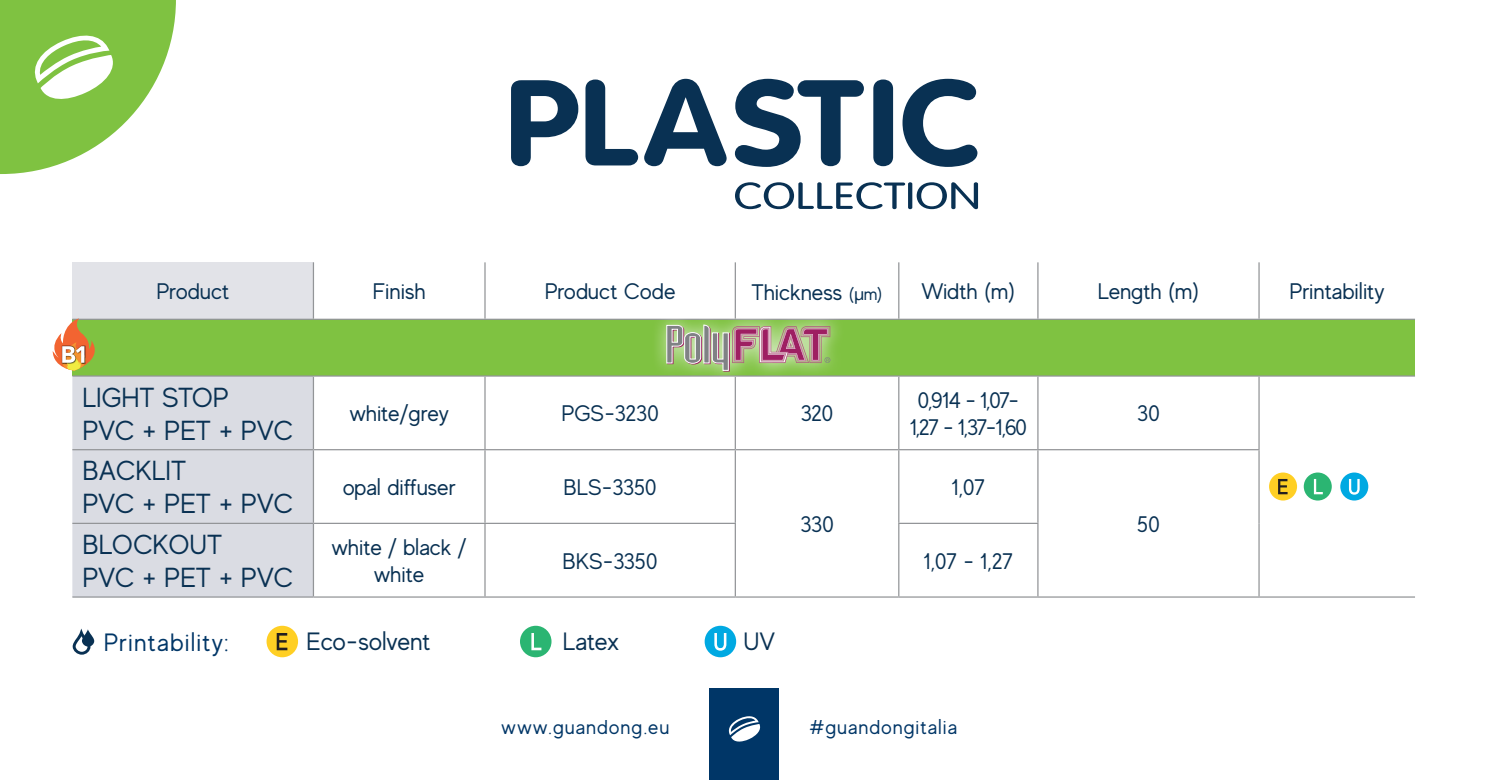
<style>
.page{position:relative;width:1489px;height:780px;background:#fff}
.page>*{position:absolute;margin:0;border:0;box-sizing:border-box;transform-origin:0 0}
.t1{font:27.5px "MADE Evolve Sans";color:#093153}
.t2{font:25px "MADE Evolve Sans";letter-spacing:-.01em;color:#093153}
.t3{font:25px "MADE Evolve Sans";letter-spacing:.05em;color:#003667}
.t4{font:22.5px/27px "MADE Evolve Sans";letter-spacing:-.01em;color:#093153;text-align:center}
.t5{font:22.5px/27px "MADE Evolve Sans";letter-spacing:-.075em;color:#093153;text-align:center}
.t6{font:20px "MADE Evolve Sans";letter-spacing:.05em;color:#003667}
.s1{font-size:17.5px}
.s2{font-family:"DM Sans";font-size:17.5px}
</style>
<div class="page">
<svg style="left:72px;top:628px;width:22px;height:26px"></svg>
<div style="left:266px;top:625px;width:32px;height:32px;background:#ffcf24;border-radius:50%"></div>
<svg style="left:277px;top:633px;width:10px;height:17px"></svg>
<div style="left:520px;top:625px;width:31px;height:32px;background:#2bb572;border-radius:50%"></div>
<svg style="left:531px;top:633px;width:10px;height:17px"></svg>
<div style="left:704px;top:625px;width:32px;height:32px;background:#00a9e2;border-radius:50%"></div>
<svg style="left:714px;top:633px;width:12px;height:17px"></svg>
<div style="left:709px;top:688px;width:70px;height:92px;background:#003667"></div>
<svg style="left:728px;top:716px;width:33px;height:26px"></svg>
<svg style="left:0;top:0;width:176px;height:174px"></svg>
<svg style="left:735px;top:182px;width:170px;height:27px"></svg>
<hr style="left:908px;top:182px;width:4px;height:27px;background:#093153;border-radius:2px">
<svg style="left:916px;top:182px;width:62px;height:27px"></svg>
<svg style="left:876px;top:82px;width:20px;height:87px"></svg>
<svg style="left:511px;top:79px;width:216px;height:88px"></svg>
<svg style="left:735px;top:79px;width:129px;height:88px"></svg>
<div style="left:873px;top:79px;width:20px;height:87px;background:#093153;border-radius:10px"></div>
<svg style="left:902px;top:79px;width:76px;height:88px"></svg>
<div style="left:72px;top:262px;width:241px;height:57px;background:#e2e3e8"></div>
<div style="left:72px;top:319px;width:1342px;height:57px;background:#7fc241"></div>
<div style="left:72px;top:376px;width:241px;height:220px;background:#dadce3"></div>
<hr style="left:313px;top:262px;width:1px;height:56px;background:#939598">
<hr style="left:484px;top:262px;width:1px;height:56px;background:#939598">
<hr style="left:734px;top:262px;width:2px;height:56px;background:#939598">
<hr style="left:898px;top:262px;width:1px;height:56px;background:#939598">
<hr style="left:1037px;top:262px;width:1px;height:56px;background:#939598">
<hr style="left:1258px;top:262px;width:1px;height:56px;background:#939598">
<hr style="left:72px;top:318px;width:241px;height:2px;background:#939598">
<hr style="left:313px;top:318px;width:172px;height:2px;background:#939598">
<hr style="left:485px;top:318px;width:250px;height:2px;background:#939598">
<hr style="left:735px;top:318px;width:163px;height:2px;background:#939598">
<hr style="left:898px;top:318px;width:139px;height:2px;background:#939598">
<hr style="left:1037px;top:318px;width:221px;height:2px;background:#939598">
<hr style="left:1258px;top:318px;width:156px;height:2px;background:#939598">
<hr style="left:313px;top:376px;width:1px;height:73px;background:#939598">
<hr style="left:484px;top:376px;width:1px;height:73px;background:#939598">
<hr style="left:734px;top:376px;width:2px;height:73px;background:#939598">
<hr style="left:898px;top:376px;width:1px;height:73px;background:#939598">
<hr style="left:1037px;top:376px;width:1px;height:73px;background:#939598">
<hr style="left:313px;top:450px;width:1px;height:72px;background:#939598">
<hr style="left:484px;top:450px;width:1px;height:72px;background:#939598">
<hr style="left:734px;top:450px;width:2px;height:72px;background:#939598">
<hr style="left:898px;top:450px;width:1px;height:72px;background:#939598">
<hr style="left:1037px;top:450px;width:1px;height:72px;background:#939598">
<hr style="left:313px;top:524px;width:1px;height:72px;background:#939598">
<hr style="left:484px;top:524px;width:1px;height:72px;background:#939598">
<hr style="left:734px;top:524px;width:2px;height:72px;background:#939598">
<hr style="left:898px;top:524px;width:1px;height:72px;background:#939598">
<hr style="left:1037px;top:524px;width:1px;height:72px;background:#939598">
<hr style="left:1258px;top:376px;width:1px;height:73px;background:#939598">
<hr style="left:1258px;top:450px;width:1px;height:73px;background:#939598">
<hr style="left:1258px;top:523px;width:1px;height:73px;background:#939598">
<hr style="left:72px;top:375px;width:241px;height:1px;background:#939598">
<hr style="left:72px;top:449px;width:241px;height:1px;background:#939598">
<hr style="left:72px;top:522px;width:241px;height:2px;background:#939598">
<hr style="left:72px;top:596px;width:241px;height:1px;background:#939598">
<hr style="left:313px;top:375px;width:172px;height:1px;background:#939598">
<hr style="left:485px;top:375px;width:250px;height:1px;background:#939598">
<hr style="left:735px;top:375px;width:163px;height:1px;background:#939598">
<hr style="left:313px;top:449px;width:172px;height:1px;background:#939598">
<hr style="left:485px;top:449px;width:250px;height:1px;background:#939598">
<hr style="left:735px;top:449px;width:163px;height:1px;background:#939598">
<hr style="left:313px;top:522px;width:172px;height:2px;background:#939598">
<hr style="left:485px;top:522px;width:251px;height:2px;background:#939598">
<hr style="left:313px;top:596px;width:172px;height:1px;background:#939598">
<hr style="left:485px;top:596px;width:250px;height:1px;background:#939598">
<hr style="left:735px;top:596px;width:163px;height:1px;background:#939598">
<hr style="left:898px;top:375px;width:139px;height:1px;background:#939598">
<hr style="left:1037px;top:375px;width:221px;height:1px;background:#939598">
<hr style="left:898px;top:449px;width:139px;height:1px;background:#939598">
<hr style="left:1037px;top:449px;width:222px;height:1px;background:#939598">
<hr style="left:898px;top:522px;width:140px;height:2px;background:#939598">
<hr style="left:898px;top:596px;width:139px;height:1px;background:#939598">
<hr style="left:1037px;top:596px;width:221px;height:1px;background:#939598">
<hr style="left:1258px;top:375px;width:156px;height:1px;background:#939598">
<hr style="left:1258px;top:596px;width:156px;height:1px;background:#939598">
<div style="left:1268px;top:472px;width:28px;height:28px;background:#ffcf24;border-radius:50%"></div>
<svg style="left:1278px;top:479px;width:9px;height:15px"></svg>
<div style="left:1303px;top:472px;width:28px;height:28px;background:#2bb572;border-radius:50%"></div>
<svg style="left:1313px;top:479px;width:9px;height:15px"></svg>
<div style="left:1340px;top:472px;width:28px;height:28px;background:#00a9e2;border-radius:50%"></div>
<svg style="left:1348px;top:479px;width:11px;height:15px"></svg>
<div style="left:650px;top:309px;width:195px;height:78px;background:#fff;opacity:.75"></div>
<svg style="left:666px;top:324px;width:164px;height:47px;background:#a9a185"></svg>
<svg style="left:53px;top:318px;width:42px;height:52px"></svg>
<p class="t4" style="left:156px;top:277px;width:74px">Product</p>
<p class="t4" style="left:373px;top:277px;width:54px">Finish</p>
<p class="t4" style="left:544px;top:277px;width:132px">Product Code</p>
<p class="t4" style="left:751px;top:277px;width:132px">Thickness <span class="s1">(</span><span class="s2">µ</span><span class="s1">m)</span></p>
<p class="t4" style="left:921px;top:277px;width:95px">Width (m)</p>
<p class="t4" style="left:1097px;top:277px;width:103px">Length (m)</p>
<p class="t4" style="left:1289px;top:277px;width:96px">Printability</p>
<p class="t1" style="left:82px;top:380px;width:148px">LIGHT STOP</p>
<p class="t1" style="left:82px;top:413px;width:212px">PVC + PET + PVC</p>
<p class="t1" style="left:82px;top:453px;width:105px">BACKLIT</p>
<p class="t1" style="left:82px;top:486px;width:212px">PVC + PET + PVC</p>
<p class="t1" style="left:82px;top:527px;width:141px">BLOCKOUT</p>
<p class="t1" style="left:82px;top:560px;width:212px">PVC + PET + PVC</p>
<p class="t4" style="left:350px;top:399px;width:100px">white/grey</p>
<p class="t4" style="left:561px;top:399px;width:99px">PGS-3230</p>
<p class="t4" style="left:800px;top:399px;width:35px">320</p>
<p class="t4" style="left:342px;top:473px;width:115px">opal diffuser</p>
<p class="t4" style="left:563px;top:473px;width:95px">BLS-3350</p>
<p class="t4" style="left:800px;top:510px;width:35px">330</p>
<p class="t5" style="left:909px;top:386px;width:119px">0,914 - 1,07-<br>1,27 - 1,37-1,60</p>
<p class="t4" style="left:951px;top:473px;width:35px">1,07</p>
<p class="t4" style="left:332px;top:533px;width:136px">white / black / white</p>
<p class="t4" style="left:562px;top:546px;width:97px">BKS-3350</p>
<p class="t4" style="left:923px;top:546px;width:91px">1,07 - 1,27</p>
<p class="t3" style="left:104px;top:626px;width:127px">Printability:</p>
<p class="t2" style="left:306px;top:625px;width:125px">Eco-solvent</p>
<p class="t2" style="left:562px;top:625px;width:58px">Latex</p>
<p class="t2" style="left:743px;top:625px;width:33px">UV</p>
<p class="t6" style="left:501px;top:714px;width:169px">www.guandong.eu</p>
<p class="t6" style="left:809px;top:714px;width:149px">#guandongitalia</p>
<p class="t4" style="left:1136px;top:399px;width:25px">30</p>
<p class="t4" style="left:1136px;top:510px;width:25px">50</p>
</div>
